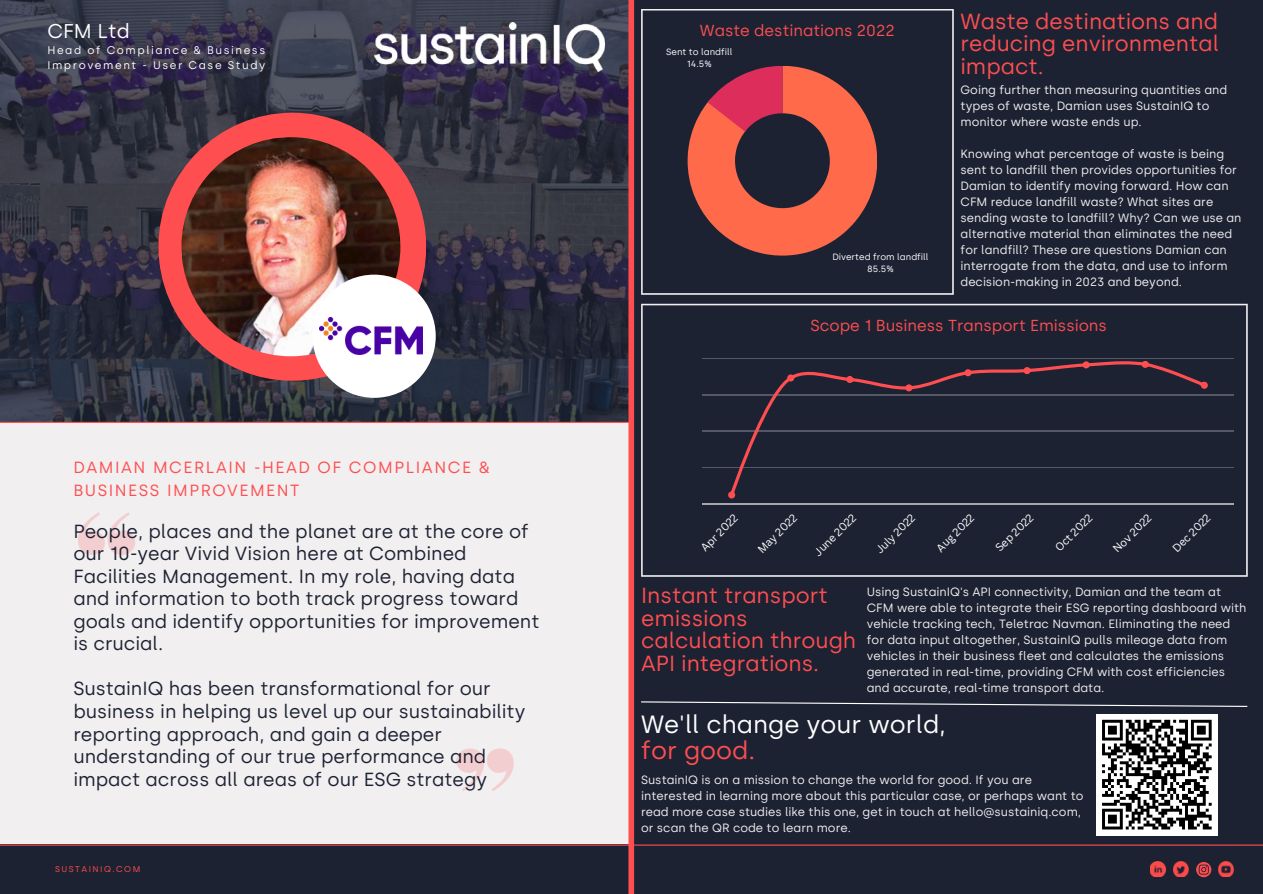
<style>
.page{position:relative;width:1263px;height:894px;background:#fff}
.page>*{position:absolute;margin:0;border:0;box-sizing:border-box;transform-origin:0 0}
.t1{font:24.9px "Silka";color:#fff}
.t2{font:24.9px "Silka";color:#ff4e50}
.t3{font:21.9px/22.5px "Silka";color:#ff4e50;text-align:justify}
.t4{font:19.95px "Silka";color:#fff}
.t5{font:18.9px/22.5px "Silka";color:#1d2233}
.t6{font:16.2px/22.5px "Silka";letter-spacing:.095em;color:#ff4e50}
.t7{font:15.9px "Silka";color:#ff4e50}
.t8{font:12px/16px "Silka";color:#f1eff0}
.t9{font:11.1px/14.7px "Silka";letter-spacing:.14em;color:#fff}
.t10{font:10.95px "Canva Sans";color:#fff}
.t11{font:9.15px/12.5px "Silka";color:#fff;text-align:center}
.t12{font:8.4px "Silka";letter-spacing:.175em;color:#ff4c4a}
</style>
<div class="page">
<div style="left:631px;top:0;width:632px;height:893px;background:#1d2233"></div>
<svg style="left:0;top:0;width:628px;height:421px;background:#323343"></svg>
<div style="left:0;top:421px;width:628px;height:425px;background:#f1eff0"></div>
<svg style="left:78px;top:512px;width:57px;height:42px"></svg>
<div style="left:0;top:844px;width:1263px;height:49px;background:#1d2233"></div>
<img style="left:1150px;top:861px;width:15px;height:15px">
<img style="left:1219px;top:861px;width:15px;height:15px">
<img style="left:1173px;top:861px;width:15px;height:15px">
<svg style="left:1196px;top:862px;width:15px;height:14px"></svg>
<div style="left:628px;top:0;width:6px;height:893px;background:#ff4e50"></div>
<hr style="left:0;top:844px;width:1263px;height:1px;background:#ff4e50">
<div style="left:158px;top:113px;width:268px;height:267px;background:#ff4e50;border-radius:50%"></div>
<img style="left:181px;top:137px;width:219px;height:219px;border-radius:50%">
<svg style="left:456px;top:748px;width:58px;height:43px"></svg>
<hr style="left:0;top:421px;width:632px;height:2px;background:#ff4e50">
<img style="left:374px;top:22px;width:231px;height:50px">
<div style="left:313px;top:274px;width:123px;height:124px;background:#fff;border-radius:50%"></div>
<svg style="left:641px;top:9px;width:313px;height:286px"></svg>
<svg style="left:688px;top:66px;width:189px;height:189px"></svg>
<img style="left:320px;top:317px;width:102px;height:37px">
<svg style="left:641px;top:304px;width:607px;height:272px"></svg>
<hr style="left:702px;top:358px;width:531px;height:1px;background:#fff">
<hr style="left:702px;top:394px;width:531px;height:1px;background:#fff">
<hr style="left:702px;top:430px;width:531px;height:1px;background:#fff">
<hr style="left:702px;top:467px;width:531px;height:1px;background:#fff">
<hr style="left:702px;top:503px;width:531px;height:1px;background:#fff">
<svg style="left:728px;top:361px;width:480px;height:137px"></svg>
<div style="left:647px;top:325px;width:51px;height:215px;background:#1d2233"></div>
<svg style="left:641px;top:701px;width:607px;height:6px"></svg>
<div style="left:1096px;top:713px;width:121px;height:122px;background:#fff"></div>
<svg style="left:1102px;top:719px;width:110px;height:111px"></svg>
<h3 class="t4" style="left:47px;top:19px;width:84px">CFM Ltd</h3>
<p class="t9" style="left:47px;top:43px;width:220px">Head of Compliance &amp; Business<br>Improvement - User Case Study</p>
<h3 class="t6" style="left:73px;top:456px;width:418px">DAMIAN MCERLAIN -HEAD OF COMPLIANCE &amp;<br>BUSINESS IMPROVEMENT</h3>
<p class="t5" style="left:73px;top:520px;width:468px">People, places and the planet are at the core of our 10-year Vivid Vision here at Combined Facilities Management. In my role, having data and information to both track progress toward goals and identify opportunities for improvement is crucial.</p>
<h3 class="t5" style="left:73px;top:677px;width:454px">SustainIQ has been transformational for our business in helping us level up our sustainability reporting approach, and gain a deeper understanding of our true performance and impact across all areas of our ESG strategy</h3>
<p class="t12" style="left:55px;top:864px;width:87px">SUSTAINIQ.COM</p>
<h3 class="t7" style="left:700px;top:21px;width:196px">Waste destinations 2022</h3>
<p class="t11" style="left:666px;top:45px;width:68px">Sent to landfill<br>14.5%</p>
<p class="t11" style="left:832px;top:250px;width:98px">Diverted from landfill<br>85.5%</p>
<h2 class="t3" style="left:960px;top:10px;width:260px">Waste destinations and reducing environmental impact.</h2>
<p class="t8" style="left:960px;top:82px;width:268px">Going further than measuring quantities and types of waste, Damian uses SustainIQ to monitor where waste ends up.</p>
<p class="t8" style="left:960px;top:146px;width:283px">Knowing what percentage of waste is being sent to landfill then provides opportunities for Damian to identify moving forward. How can CFM reduce landfill waste? What sites are sending waste to landfill? Why? Can we use an alternative material than eliminates the need for landfill? These are questions Damian can interrogate from the data, and use to inform decision-making in 2023 and beyond.</p>
<h3 class="t7" style="left:810px;top:316px;width:298px">Scope 1 Business Transport Emissions</h3>
<p class="t10" style="left:697px;top:543px;width:49px;rotate:-45deg">Apr 2022</p>
<p class="t10" style="left:754px;top:545px;width:52px;rotate:-45deg">May 2022</p>
<p class="t10" style="left:811px;top:548px;width:55px;rotate:-45deg">June 2022</p>
<p class="t10" style="left:872px;top:545px;width:52px;rotate:-45deg">July 2022</p>
<p class="t10" style="left:933px;top:544px;width:50px;rotate:-45deg">Aug 2022</p>
<p class="t10" style="left:992px;top:544px;width:50px;rotate:-45deg">Sep 2022</p>
<p class="t10" style="left:1052px;top:543px;width:49px;rotate:-45deg">Oct 2022</p>
<p class="t10" style="left:1109px;top:545px;width:51px;rotate:-45deg">Nov 2022</p>
<p class="t10" style="left:1169px;top:544px;width:50px;rotate:-45deg">Dec 2022</p>
<h2 class="t3" style="left:641px;top:584px;width:217px;text-align:left">Instant transport emissions calculation through<br>API integrations.</h2>
<p class="t8" style="left:867px;top:583px;width:381px">Using SustainIQ's API connectivity, Damian and the team at CFM were able to integrate their ESG reporting dashboard with vehicle tracking tech, Teletrac Navman. Eliminating the need for data input altogether, SustainIQ pulls mileage data from vehicles in their business fleet and calculates the emissions generated in real-time, providing CFM with cost efficiencies and accurate, real-time transport data.</p>
<h1 class="t1" style="left:641px;top:709px;width:306px">We'll change your world,</h1>
<h1 class="t2" style="left:641px;top:735px;width:116px">for good.</h1>
<p class="t8" style="left:641px;top:771px;width:444px">SustainIQ is on a mission to change the world for good. If you are interested in learning more about this particular case, or perhaps want to read more case studies like this one, get in touch at hello@sustainiq.com, or scan the QR code to learn more.</p>
</div>
